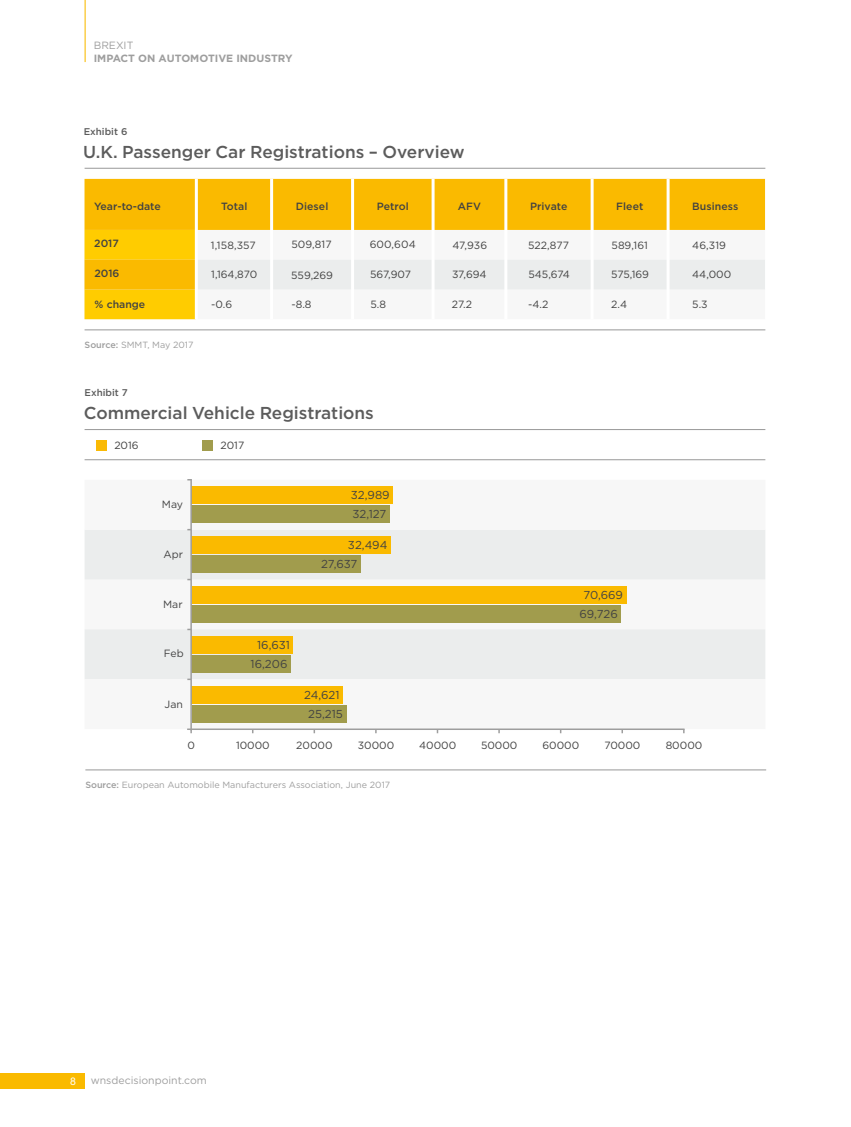
<style>
.page{position:relative;width:851px;height:1127px;background:#fff}
.page>*{position:absolute;margin:0;border:0;box-sizing:border-box;transform-origin:0 0}
.t1{font:500 17.25px "Gotham";color:#5c5c5c}
.t2{font:11.55px/19.2px "Gotham";color:#424242;text-align:center}
.t3{font:10.5px "Gotham";color:#424242}
.t4{font:500 10.5px "Gotham";letter-spacing:.01em;color:#424242}
.t5{font:10.5px "Gotham";color:#9e9e9e}
.t6{font:700 10.5px "Gotham";color:#9e9e9e}
.t7{font:10.5px "Arial";color:#fff}
.t8{font:500 9.75px "Gotham";color:#5c5c5c}
.t9{font:9px "Gotham";color:#9e9e9e}
.s1{font-weight:500}
</style>
<div class="page">
<hr style="left:85px;top:0;width:1px;height:62px;background:#faba00">
<div style="left:0;top:1074px;width:85px;height:15px;background:#faba00"></div>
<hr style="left:85px;top:168px;width:680px;height:1px;background:#9e9e9e">
<hr style="left:85px;top:329px;width:680px;height:1px;background:#9e9e9e">
<svg style="left:84px;top:179px;width:681px;height:140px"></svg>
<hr style="left:270px;top:179px;width:3px;height:140px;background:#fff">
<hr style="left:351px;top:179px;width:3px;height:140px;background:#fff">
<hr style="left:431px;top:179px;width:3px;height:140px;background:#fff">
<hr style="left:504px;top:179px;width:3px;height:140px;background:#fff">
<hr style="left:590px;top:179px;width:3px;height:140px;background:#fff">
<hr style="left:195px;top:179px;width:3px;height:140px;background:#fff">
<hr style="left:666px;top:179px;width:3px;height:140px;background:#fff">
<hr style="left:85px;top:769px;width:681px;height:1px;background:#9e9e9e">
<svg style="left:85px;top:479px;width:680px;height:254px"></svg>
<hr style="left:85px;top:459px;width:680px;height:1px;background:#9e9e9e">
<hr style="left:85px;top:429px;width:680px;height:1px;background:#9e9e9e">
<div style="left:96px;top:440px;width:11px;height:10px;background:#faba05"></div>
<div style="left:202px;top:440px;width:11px;height:10px;background:#a19c4d"></div>
<p class="t5" style="left:94px;top:41px;width:41px">BREXIT</p>
<p class="t6" style="left:94px;top:53px;width:200px">IMPACT ON AUTOMOTIVE INDUSTRY</p>
<p class="t8" style="left:84px;top:127px;width:45px">Exhibit 6</p>
<h1 class="t1" style="left:83px;top:144px;width:383px">U.K. Passenger Car Registrations Overview</h1>
<p class="t4" style="left:94px;top:201px;width:68px">Year-to-date</p>
<p class="t4" style="left:616px;top:201px;width:29px">Fleet</p>
<p class="t4" style="left:221px;top:201px;width:28px">Total</p>
<p class="t4" style="left:296px;top:201px;width:34px">Diesel</p>
<p class="t4" style="left:376px;top:201px;width:34px">Petrol</p>
<p class="t4" style="left:458px;top:201px;width:25px">AFV</p>
<p class="t4" style="left:530px;top:201px;width:39px">Private</p>
<p class="t4" style="left:94px;top:239px;width:26px">2017</p>
<p class="t4" style="left:94px;top:269px;width:27px">2016</p>
<p class="t3" style="left:211px;top:240px;width:46px">1,158,357</p>
<p class="t3" style="left:211px;top:270px;width:48px">1,164,870</p>
<p class="t4" style="left:95px;top:299px;width:52px">% change</p>
<p class="t3" style="left:211px;top:300px;width:22px">-0.6</p>
<p class="t9" style="left:85px;top:341px;width:110px"><span class="s1">Source:</span> SMMT, May 2017</p>
<p class="t3" style="left:291px;top:240px;width:42px">509,817</p>
<p class="t3" style="left:291px;top:270px;width:43px">559,269</p>
<p class="t3" style="left:291px;top:300px;width:22px">-8.8</p>
<p class="t3" style="left:370px;top:240px;width:48px">600,604</p>
<p class="t3" style="left:370px;top:270px;width:43px">567,907</p>
<p class="t3" style="left:370px;top:300px;width:17px">5.8</p>
<p class="t8" style="left:84px;top:389px;width:45px">Exhibit 7</p>
<h1 class="t1" style="left:84px;top:405px;width:291px">Commercial Vehicle Registrations</h1>
<p class="t3" style="left:114px;top:441px;width:26px">2016</p>
<p class="t3" style="left:220px;top:441px;width:25px">2017</p>
<p class="t3" style="left:162px;top:500px;width:23px">May</p>
<p class="t3" style="left:164px;top:550px;width:21px">Apr</p>
<p class="t3" style="left:163px;top:600px;width:21px">Mar</p>
<p class="t3" style="left:164px;top:649px;width:21px">Feb</p>
<p class="t3" style="left:165px;top:699px;width:20px">Jan</p>
<p class="t2" style="left:351px;top:486px;width:40px;text-align:left">32,989<br>32,127</p>
<p class="t2" style="left:321px;top:536px;width:68px;text-align:left;text-indent:27px">32,494<br>27,637</p>
<p class="t2" style="left:250px;top:636px;width:41px">16,631<br>16,206</p>
<p class="t2" style="left:304px;top:686px;width:40px">24,621<br>25,215</p>
<p class="t3" style="left:452px;top:241px;width:36px">47,936</p>
<p class="t3" style="left:452px;top:270px;width:36px">37,694</p>
<p class="t3" style="left:452px;top:300px;width:22px">27.2</p>
<p class="t3" style="left:528px;top:240px;width:43px">522,877</p>
<p class="t3" style="left:528px;top:270px;width:43px">545,674</p>
<p class="t3" style="left:528px;top:300px;width:22px">-4.2</p>
<p class="t3" style="left:611px;top:241px;width:38px">589,161</p>
<p class="t3" style="left:611px;top:270px;width:39px">575,169</p>
<p class="t3" style="left:611px;top:300px;width:17px">2.4</p>
<p class="t2" style="left:579px;top:586px;width:45px">70,669<br>69,726</p>
<p class="t4" style="left:692px;top:201px;width:48px">Business</p>
<p class="t3" style="left:692px;top:240px;width:35px">46,319</p>
<p class="t3" style="left:692px;top:270px;width:40px">44,000</p>
<p class="t3" style="left:692px;top:300px;width:17px">5.3</p>
<p class="t3" style="left:187px;top:740px;width:9px">0</p>
<p class="t3" style="left:236px;top:740px;width:35px">10000</p>
<p class="t3" style="left:296px;top:740px;width:38px">20000</p>
<p class="t3" style="left:358px;top:740px;width:38px">30000</p>
<p class="t3" style="left:419px;top:740px;width:39px">40000</p>
<p class="t3" style="left:481px;top:740px;width:38px">50000</p>
<p class="t3" style="left:542px;top:740px;width:38px">60000</p>
<p class="t3" style="left:604px;top:740px;width:38px">70000</p>
<p class="t3" style="left:665px;top:740px;width:38px">80000</p>
<p class="t9" style="left:85px;top:781px;width:306px"><span class="s1">Source:</span> European Automobile Manufacturers Association, June 2017</p>
<p class="t7" style="left:70px;top:1077px;width:7px">8</p>
<p class="t5" style="left:91px;top:1076px;width:118px">wnsdecisionpoint.com</p>
</div>
